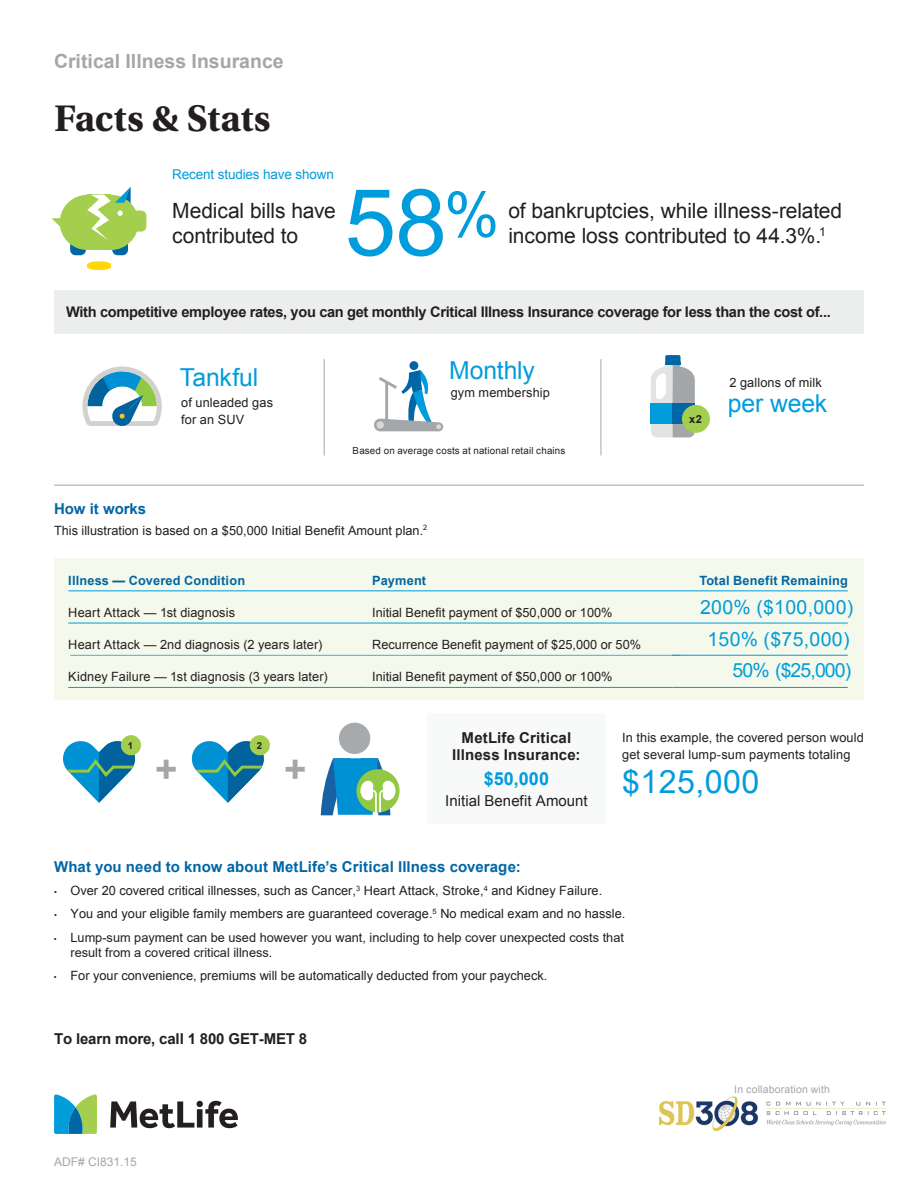
<style>
.page{position:relative;width:918px;height:1188px;background:#fff}
.page>*{position:absolute;margin:0;border:0;box-sizing:border-box;transform-origin:0 0}
.t1{font:92.85px "Arial";color:#009cdc}
.t2{font:700 39px "Utopia Std";letter-spacing:-.005em;color:#231f20}
.t3{font:700 38.25px "Arial";color:#a3a7a9}
.t4{font:32.25px "Arial";letter-spacing:.015em;color:#009cdc}
.t5{font:24.75px "Arial";letter-spacing:-.01em;color:#009cdc}
.t6{font:21px/25.5px "Arial";letter-spacing:-.005em;color:#231f20}
.t7{font:19.5px "Arial";letter-spacing:.015em;color:#009cdc}
.t8{font:700 19.5px "Arial";color:#a3a7a9}
.t9{font:700 18px "Arial";color:#009cdc}
.t10{font:700 15px "Arial";letter-spacing:.01em;color:#0066a5}
.t11{font:700 15px/17.2px "Arial";letter-spacing:.005em;color:#231f20;text-align:center}
.t12{font:15px "Arial";color:#231f20}
.t13{font:700 14.7px "Arial";letter-spacing:-.025em;color:#231f20}
.t14{font:13.5px "Arial";letter-spacing:-.01em;color:#009cdc}
.t15{font:12.75px/17.2px "Arial";color:#231f20}
.t16{font:12.75px/15.3px "Arial";color:#231f20}
.t17{font:700 12.75px "Arial";letter-spacing:.015em;color:#0066a5}
.t18{font:12px "Arial";color:#a3a7a9}
.t19{font:700 11.1px "Arial";color:#231f20}
.t20{font:10.5px "Arial";letter-spacing:.02em;color:#a3a7a9}
.t21{font:9.75px "Arial";letter-spacing:.02em;color:#231f20}
.t22{font:700 9.6px "Arial";color:#231f20}
.s1{font-size:8.25px}
</style>
<div class="page">
<svg style="left:110px;top:1101px;width:128px;height:27px"></svg>
<svg style="left:54px;top:1094px;width:43px;height:40px;background:#5bb2a5"></svg>
<div style="left:87px;top:264px;width:24px;height:6px;background:#ffd80a;border-radius:50%"></div>
<hr style="left:87px;top:264px;width:24px;height:3px;background:#ffd80a">
<div style="left:87px;top:261px;width:24px;height:6px;background:#ffd80a;border-radius:50%"></div>
<svg style="left:52px;top:218px;width:9px;height:11px"></svg>
<div style="left:125px;top:211px;width:21px;height:21px;background:#a4cf4e;border-radius:5px"></div>
<div style="left:60px;top:195px;width:55px;height:55px;background:#a4cf4e;border-radius:50%"></div>
<div style="left:83px;top:195px;width:56px;height:55px;background:#a4cf4e;border-radius:50%"></div>
<svg style="left:70px;top:187px;width:61px;height:68px"></svg>
<hr style="left:54px;top:485px;width:810px;height:1px;background:#a3a7a9">
<div style="left:54px;top:290px;width:810px;height:44px;background:#eceeed"></div>
<hr style="left:324px;top:359px;width:1px;height:96px;background:#a3a7a9">
<hr style="left:601px;top:359px;width:1px;height:96px;background:#a3a7a9">
<div style="left:409px;top:361px;width:9px;height:9px;background:#0066a5;border-radius:50%"></div>
<svg style="left:374px;top:370px;width:69px;height:61px"></svg>
<svg style="left:651px;top:355px;width:44px;height:83px"></svg>
<div style="left:682px;top:405px;width:28px;height:28px;background:#a4cf4e;border-radius:50%"></div>
<svg style="left:82px;top:367px;width:80px;height:59px"></svg>
<div style="left:54px;top:558px;width:810px;height:141px;background:#f4f9eb"></div>
<div style="left:427px;top:714px;width:179px;height:110px;background:#f8f9f9"></div>
<hr style="left:68px;top:590px;width:298px;height:1px;background:#009cdc">
<hr style="left:366px;top:590px;width:306px;height:1px;background:#009cdc">
<hr style="left:672px;top:590px;width:176px;height:1px;background:#009cdc">
<hr style="left:68px;top:623px;width:298px;height:1px;background:#009cdc">
<hr style="left:366px;top:623px;width:306px;height:1px;background:#009cdc">
<hr style="left:672px;top:623px;width:176px;height:1px;background:#009cdc">
<hr style="left:70px;top:655px;width:611px;height:1px;background:#009cdc">
<hr style="left:672px;top:655px;width:176px;height:1px;background:#009cdc">
<hr style="left:68px;top:687px;width:298px;height:1px;background:#009cdc">
<hr style="left:366px;top:687px;width:306px;height:1px;background:#009cdc">
<hr style="left:672px;top:687px;width:176px;height:1px;background:#009cdc">
<svg style="left:63px;top:739px;width:74px;height:64px"></svg>
<div style="left:121px;top:735px;width:20px;height:20px;background:#a4cf4e;border-radius:50%"></div>
<svg style="left:191px;top:739px;width:75px;height:64px"></svg>
<div style="left:250px;top:735px;width:20px;height:20px;background:#a4cf4e;border-radius:50%"></div>
<div style="left:339px;top:723px;width:31px;height:31px;background:#a7aaac;border-radius:50%"></div>
<svg style="left:356px;top:769px;width:44px;height:43px"></svg>
<svg style="left:321px;top:758px;width:75px;height:57px"></svg>
<img style="left:660px;top:1096px;width:226px;height:35px">
<h3 class="t8" style="left:54px;top:49px;width:231px">Critical Illness Insurance</h3>
<h2 class="t2" style="left:54px;top:95px;width:218px">Facts &amp; Stats</h2>
<p class="t14" style="left:172px;top:166px;width:163px">Recent studies have shown</p>
<h3 class="t6" style="left:172px;top:198px;width:165px">Medical bills have contributed to</h3>
<h1 class="t1" style="left:345px;top:162px;width:156px">58<sup>%</sup></h1>
<h3 class="t6" style="left:508px;top:198px;width:335px">of bankruptcies, while illness-related income loss contributed to 44.3%.<sup>1</sup></h3>
<p class="t13" style="left:66px;top:302px;width:766px">With competitive employee rates, you can get monthly Critical Illness Insurance coverage for less than the cost of...</p>
<h3 class="t5" style="left:180px;top:361px;width:80px">Tankful</h3>
<p class="t15" style="left:181px;top:394px;width:93px">of unleaded gas for an SUV</p>
<h3 class="t5" style="left:449px;top:354px;width:87px">Monthly</h3>
<p class="t15" style="left:451px;top:384px;width:101px">gym membership</p>
<p class="t21" style="left:353px;top:445px;width:214px">Based on average costs at national retail chains</p>
<p class="t19" style="left:689px;top:412px;width:14px">x2</p>
<p class="t15" style="left:729px;top:374px;width:94px">2 gallons of milk</p>
<h3 class="t5" style="left:728px;top:387px;width:101px">per week</h3>
<p class="t10" style="left:54px;top:499px;width:94px">How it works</p>
<p class="t15" style="left:54px;top:522px;width:375px">This illustration is based on a $50,000 Initial Benefit Amount plan.<sup>2</sup></p>
<p class="t17" style="left:68px;top:572px;width:178px">Illness — Covered Condition</p>
<p class="t17" style="left:372px;top:572px;width:55px">Payment</p>
<p class="t17" style="left:699px;top:572px;width:150px">Total Benefit Remaining</p>
<p class="t15" style="left:68px;top:604px;width:168px">Heart Attack — 1st diagnosis</p>
<p class="t15" style="left:372px;top:604px;width:242px">Initial Benefit payment of $50,000 or 100%</p>
<h3 class="t7" style="left:700px;top:594px;width:155px">200% ($100,000)</h3>
<p class="t15" style="left:68px;top:636px;width:256px">Heart Attack — 2nd diagnosis (2 years later)</p>
<h3 class="t7" style="left:707px;top:627px;width:144px">150% ($75,000)</h3>
<p class="t15" style="left:68px;top:668px;width:261px">Kidney Failure — 1st diagnosis (3 years later)</p>
<p class="t15" style="left:372px;top:636px;width:270px">Recurrence Benefit payment of $25,000 or 50%</p>
<p class="t15" style="left:372px;top:668px;width:242px">Initial Benefit payment of $50,000 or 100%</p>
<h3 class="t7" style="left:733px;top:656px;width:120px">50% ($25,000)</h3>
<p class="t11" style="left:452px;top:729px;width:130px">MetLife Critical<br>Illness Insurance:</p>
<h3 class="t9" style="left:484px;top:766px;width:67px">$50,000</h3>
<p class="t12" style="left:445px;top:791px;width:144px">Initial Benefit Amount</p>
<p class="t15" style="left:622px;top:729px;width:243px">In this example, the covered person would get several lump-sum payments totaling</p>
<p class="t22" style="left:128px;top:739px;width:7px">1</p>
<p class="t22" style="left:257px;top:739px;width:7px">2</p>
<h3 class="t3" style="left:155px;top:744px;width:24px">+</h3>
<h3 class="t3" style="left:284px;top:744px;width:24px">+</h3>
<h3 class="t4" style="left:622px;top:761px;width:139px">$125,000</h3>
<p class="t10" style="left:54px;top:857px;width:468px">What you need to know about MetLife’s Critical Illness coverage:</p>
<p class="t15" style="left:54px;top:882px;width:550px"><span class="s1">•</span> Over 20 covered critical illnesses, such as Cancer,<sup>3</sup> Heart Attack, Stroke,<sup>4</sup> and Kidney Failure.</p>
<p class="t15" style="left:54px;top:905px;width:573px"><span class="s1">•</span> You and your eligible family members are guaranteed coverage.<sup>5</sup> No medical exam and no hassle.</p>
<p class="t16" style="left:70px;top:929px;width:555px;text-indent:-16px"><span class="s1">•</span> Lump-sum payment can be used however you want, including to help cover unexpected costs that result from a covered critical illness.</p>
<p class="t15" style="left:54px;top:967px;width:495px"><span class="s1">•</span> For your convenience, premiums will be automatically deducted from your paycheck.</p>
<p class="t11" style="left:54px;top:1031px;width:255px">To learn more, call 1 800 GET-MET 8</p>
<p class="t18" style="left:54px;top:1154px;width:84px">ADF# CI831.15</p>
<p class="t20" style="left:734px;top:1083px;width:97px">In collaboration with</p>
</div>
